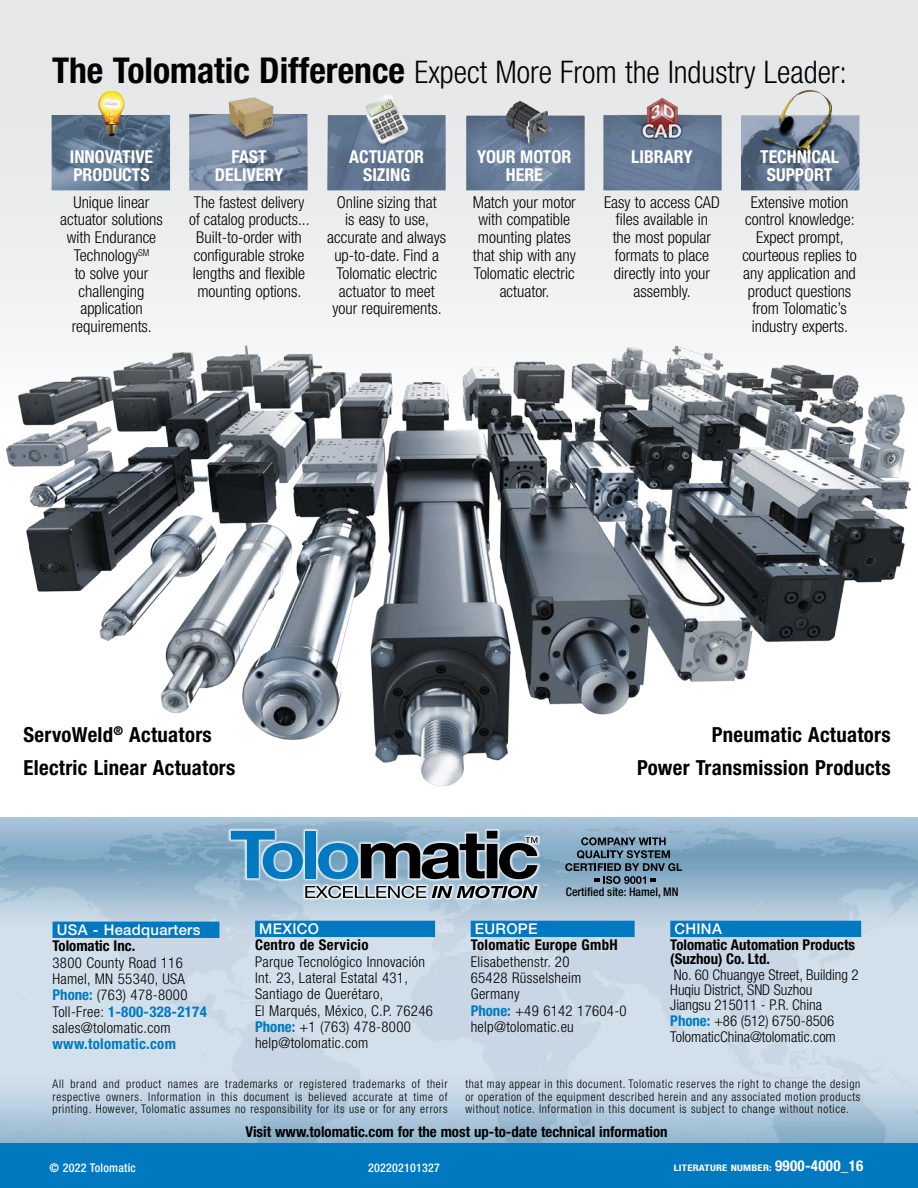
<style>
.page{position:relative;width:918px;height:1188px;background:#fff}
.page>*{position:absolute;margin:0;border:0;box-sizing:border-box;transform-origin:0 0}
.t1{font:300 condensed 31.2px "Helvetica Neue LT Std";color:#000}
.t2{font:700 condensed 20.85px/32.7px "Helvetica Neue LT Std";letter-spacing:.015em;color:#000}
.t3{font:700 condensed 17.85px/17.9px "Helvetica Neue LT Std";color:#fff;text-align:center}
.t4{font:300 condensed 16.35px/17.9px "Helvetica Neue LT Std";color:#000;text-align:center}
.t5{font:300 condensed 14.85px/16.4px "Helvetica Neue LT Std";letter-spacing:.02em;color:#000}
.t6{font:300 condensed 14.85px/14.9px "Helvetica Neue LT Std";color:#000}
.t7{font:700 condensed 14.85px/13.4px "Helvetica Neue LT Std";color:#000}
.t8{font:700 condensed 14.85px "Helvetica Neue LT Std";letter-spacing:.02em;color:#000}
.t9{font:500 14.85px "Helvetica Neue LT Std";letter-spacing:.02em;color:#fff}
.t10{font:700 condensed 14.85px "Helvetica Neue LT Std";letter-spacing:.02em;color:#0079c1}
.t11{font:500 condensed 12px "Helvetica Neue LT Std";letter-spacing:.02em;color:#fff}
.t12{font:300 condensed 11.85px/12.6px "Helvetica Neue LT Std";letter-spacing:.06em;color:#000;text-align:justify}
.t13{font:500 condensed 11.85px "Helvetica Neue LT Std";color:#000}
.t14{font:700 condensed 9px "Helvetica Neue LT Std";letter-spacing:.02em;color:#fff;scale:1.2 1}
.s1{font-weight:700;font-size:35.7px}
.s2{font-weight:700;color:#0079c1}
.s3{font-size:15px}
</style>
<div class="page">
<img style="left:0;top:818px;width:918px;height:326px">
<img style="left:6px;top:419px;width:905px;height:368px">
<svg style="left:0;top:0;width:918px;height:419px;fill:#ebeced"></svg>
<div style="left:0;top:1144px;width:918px;height:44px;background:#0079c1"></div>
<div style="left:53px;top:922px;width:166px;height:16px;background:#0079c1"></div>
<div style="left:228px;top:828px;width:312px;height:73px;background:#fff;opacity:.75"></div>
<svg style="left:305px;top:886px;width:121px;height:12px"></svg>
<svg style="left:432px;top:886px;width:105px;height:12px"></svg>
<svg style="left:231px;top:831px;width:72px;height:48px;background:#509bc8"></svg>
<div style="left:305px;top:831px;width:11px;height:47px;background:#0079c1"></div>
<svg style="left:318px;top:831px;width:220px;height:48px;background:#587182"></svg>
<div style="left:471px;top:921px;width:164px;height:16px;background:#0079c1"></div>
<div style="left:255px;top:921px;width:180px;height:16px;background:#0079c1"></div>
<img style="left:327px;top:94px;width:119px;height:96px">
<img style="left:466px;top:101px;width:119px;height:89px">
<img style="left:603px;top:98px;width:119px;height:92px">
<img style="left:189px;top:97px;width:119px;height:93px">
<img style="left:741px;top:90px;width:118px;height:100px">
<img style="left:52px;top:91px;width:118px;height:99px">
<svg style="left:565px;top:837px;width:117px;height:47px;background:#658296"></svg>
<div style="left:670px;top:921px;width:191px;height:16px;background:#0079c1"></div>
<h1 class="t1" style="left:52px;top:54px;width:797px"><span class="s1">The Tolomatic Difference</span> Expect More From the Industry Leader:</h1>
<p class="t3" style="left:70px;top:148px;width:85px;text-align:left">INNOVATIVE<br>PRODUCTS</p>
<p class="t4" style="left:60px;top:193px;width:104px">Unique linear actuator solutions with Endurance<br>Technology<sup>SM<br></sup>to solve your challenging application requirements.</p>
<p class="t3" style="left:215px;top:148px;width:70px">FAST<br>DELIVERY</p>
<p class="t4" style="left:189px;top:193px;width:122px">The fastest delivery of catalog products...<br>Built-to-order with configurable stroke lengths and flexible mounting options.</p>
<p class="t3" style="left:349px;top:148px;width:76px">ACTUATOR<br>SIZING</p>
<p class="t4" style="left:327px;top:193px;width:120px">Online sizing that<br>is easy to use, accurate and always up-to-date. Find a<br>Tolomatic electric actuator to meet your requirements.</p>
<p class="t3" style="left:477px;top:148px;width:96px">YOUR MOTOR<br>HERE</p>
<p class="t4" style="left:473px;top:193px;width:105px">Match your motor with compatible mounting plates that ship with any<br>Tolomatic electric actuator.</p>
<p class="t3" style="left:631px;top:148px;width:63px">LIBRARY</p>
<p class="t4" style="left:604px;top:193px;width:117px">Easy to access CAD files available in<br>the most popular formats to place directly into your assembly.</p>
<p class="t3" style="left:760px;top:148px;width:80px">TECHNICAL<br>SUPPORT</p>
<p class="t4" style="left:742px;top:193px;width:116px">Extensive motion control knowledge:<br>Expect prompt, courteous replies to any application and product questions from Tolomatic’s industry experts.</p>
<p class="t2" style="left:23px;top:718px;width:213px">ServoWeld<sup>®</sup> Actuators<br>Electric Linear Actuators</p>
<p class="t2" style="left:637px;top:718px;width:255px;text-align:right">Pneumatic Actuators<br>Power Transmission Products</p>
<p class="t9" style="left:57px;top:921px;width:145px">USA - Headquarters</p>
<p class="t7" style="left:53px;top:939px;width:84px">Tolomatic Inc.</p>
<p class="t5" style="left:53px;top:954px;width:156px">3800 County Road 116<br>Hamel, MN 55340, USA<br><span class="s2">Phone:</span> (763) 478-8000<br>Toll-Free: <span class="s2">1-800-328-2174 </span>sales@tolomatic.com</p>
<p class="t10" style="left:53px;top:1035px;width:125px">www.tolomatic.com</p>
<p class="t9" style="left:259px;top:920px;width:61px">MEXICO</p>
<p class="t8" style="left:255px;top:936px;width:115px">Centro de Servicio</p>
<p class="t5" style="left:255px;top:953px;width:179px">Parque Tecnológico Innovación<br>Int. 23, Lateral Estatal 431,<br>Santiago de Querétaro,<br>El Marqués, México, C.P. 76246<br><span class="s2">Phone:</span> +1 (763) 478-8000 help@tolomatic.com</p>
<p class="t13" style="left:566px;top:884px;width:114px">Certified site: Hamel, MN</p>
<p class="t9" style="left:675px;top:920px;width:49px">CHINA</p>
<p class="t7" style="left:670px;top:938px;width:186px">Tolomatic Automation Products (Suzhou) Co. Ltd.</p>
<p class="t6" style="left:670px;top:967px;width:190px">No. 60 Chuangye Street, Building 2<br>Huqiu District, SND Suzhou<br>Jiangsu 215011 - P.R. China</p>
<p class="t6" style="left:670px;top:1013px;width:167px;line-height:16.4px"><span class="s2">Phone:</span> +86 (512) 6750-8506<br>TolomaticChina@tolomatic.com</p>
<p class="t9" style="left:475px;top:920px;width:64px">EUROPE</p>
<p class="t8" style="left:471px;top:936px;width:149px">Tolomatic Europe GmbH</p>
<p class="t5" style="left:471px;top:953px;width:158px">Elisabethenstr. 20<br>65428 Rüsselsheim<br>Germany<br><span class="s2">Phone:</span> +49 6142 17604-0 help@tolomatic.eu</p>
<p class="t12" style="left:53px;top:1078px;width:397px">All brand and product names are trademarks or registered trademarks of their respective owners. Information in this document is believed accurate at time of printing. However, Tolomatic assumes no responsibility for its use or for any errors</p>
<p class="t12" style="left:465px;top:1078px;width:397px">that may appear in this document. Tolomatic reserves the right to change the design or operation of the equipment described herein and any associated motion products without notice. Information in this document is subject to change without notice.</p>
<p class="t7" style="left:245px;top:1125px;width:424px">Visit www.tolomatic.com for the most up-to-date technical information</p>
<p class="t11" style="left:50px;top:1160px;width:88px">© 2022 Tolomatic</p>
<p class="t11" style="left:368px;top:1160px;width:73px">202202101327</p>
<p class="t14" style="left:674px;top:1163px;width:160px">LITERATURE NUMBER: <span class="s3">9900-4000_16</span></p>
</div>
